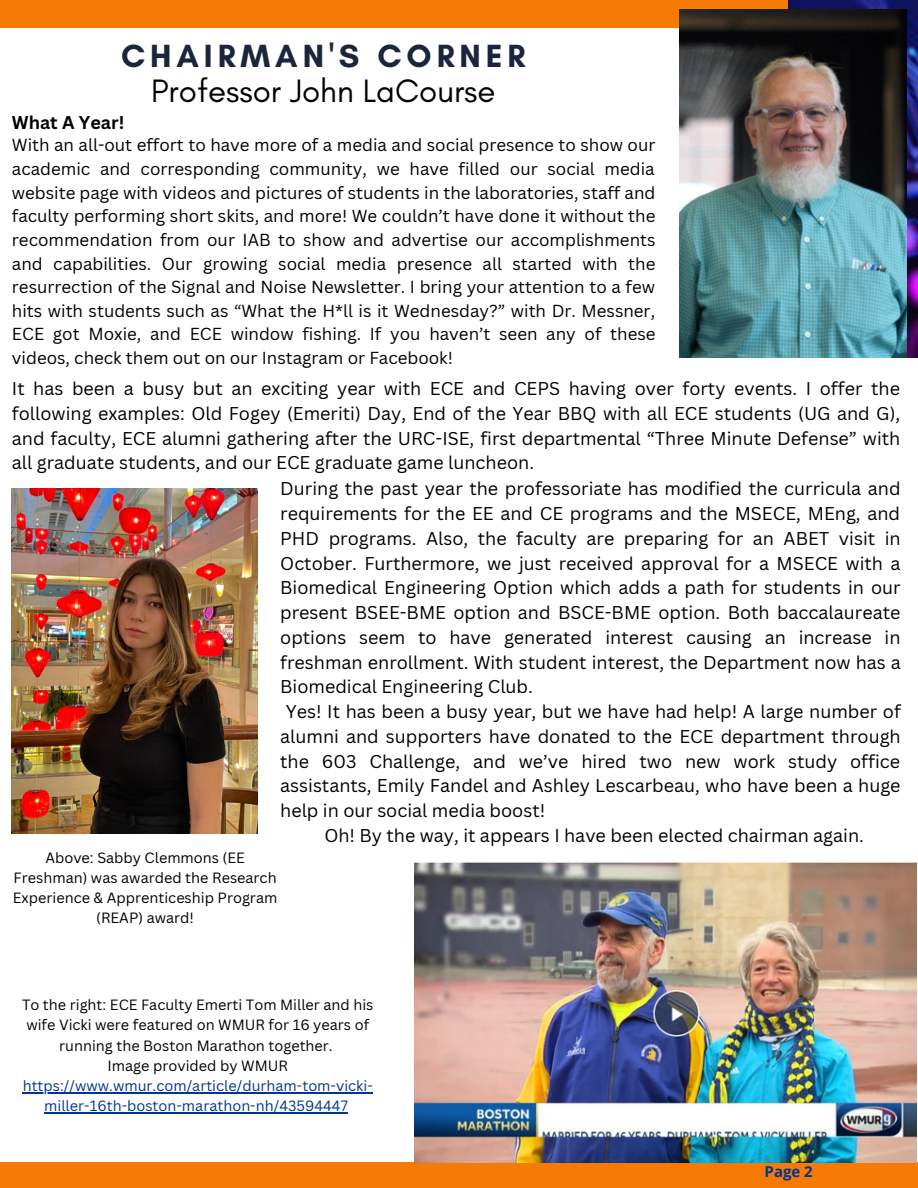
<style>
.page{position:relative;width:918px;height:1188px;background:#fff}
.page>*{position:absolute;margin:0;border:0;box-sizing:border-box;transform-origin:0 0}
.t1{font:33px "Glacial Indifference";color:#000}
.t2{font:700 32.7px "Glacial Indifference";letter-spacing:.15em;color:#1b253c}
.t3{font:18px/24.8px "Canva Sans";color:#000;text-align:justify}
.t4{font:700 18px "Canva Sans";color:#000}
.t5{font:16.95px/23.7px "Canva Sans";color:#000;text-align:justify}
.t6{font:700 15px "Open Sans";color:#003591}
.t7{font:14.55px/20.2px "Canva Sans";color:#000;text-align:center}
.t8{font:14.55px/20.2px "Canva Sans";color:#003591;text-align:center}
</style>
<div class="page">
<div style="left:0;top:0;width:918px;height:28px;background:#f77a05"></div>
<div style="left:0;top:1162px;width:918px;height:26px;background:#f77a05"></div>
<img style="left:789px;top:0;width:129px;height:358px">
<img style="left:679px;top:9px;width:228px;height:349px">
<img style="left:415px;top:862px;width:501px;height:300px">
<img style="left:12px;top:489px;width:245px;height:345px">
<hr style="left:23px;top:1092px;width:350px;height:1px;background:#003591">
<hr style="left:44px;top:1112px;width:304px;height:2px;background:#003591">
<h2 class="t2" style="left:121px;top:36px;width:406px">CHAIRMAN'S CORNER</h2>
<h1 class="t1" style="left:151px;top:71px;width:346px">Professor John LaCourse</h1>
<p class="t4" style="left:12px;top:110px;width:114px">What A Year!</p>
<p class="t5" style="left:12px;top:133px;width:645px">With an all-out effort to have more of a media and social presence to show our academic and corresponding community, we have filled our social media website page with videos and pictures of students in the laboratories, staff and faculty performing short skits, and more! We couldn’t have done it without the recommendation from our IAB to show and advertise our accomplishments and capabilities. Our growing social media presence all started with the resurrection of the Signal and Noise Newsletter. I bring your attention to a few hits with students such as “What the H*ll is it Wednesday?” with Dr. Messner, ECE got Moxie, and ECE window fishing. If you haven’t seen any of these videos, check them out on our Instagram or Facebook!</p>
<p class="t3" style="left:12px;top:376px;width:890px">It has been a busy but an exciting year with ECE and CEPS having over forty events. I offer the following examples: Old Fogey (Emeriti) Day, End of the Year BBQ with all ECE students (UG and G), and faculty, ECE alumni gathering after the URC-ISE, first departmental “Three Minute Defense” with all graduate students, and our ECE graduate game luncheon.</p>
<p class="t3" style="left:280px;top:476px;width:622px">During the past year the professoriate has modified the curricula and</p>
<p class="t3" style="left:280px;top:501px;width:621px">requirements for the EE and CE programs and the MSECE, MEng, and</p>
<p class="t3" style="left:280px;top:525px;width:622px">PHD programs. Also, the faculty are preparing for an ABET visit in</p>
<p class="t3" style="left:280px;top:550px;width:622px">October. Furthermore, we just received approval for a MSECE with a</p>
<p class="t3" style="left:280px;top:575px;width:622px">Biomedical Engineering Option which adds a path for students in our</p>
<p class="t3" style="left:280px;top:600px;width:622px">present BSEE-BME option and BSCE-BME option. Both baccalaureate</p>
<p class="t3" style="left:280px;top:624px;width:622px">options seem to have generated interest causing an increase in</p>
<p class="t3" style="left:280px;top:649px;width:622px">freshman enrollment. With student interest, the Department now has a</p>
<p class="t3" style="left:280px;top:674px;width:254px">Biomedical Engineering Club.</p>
<p class="t3" style="left:286px;top:699px;width:617px">Yes! It has been a busy year, but we have had help! A large number of</p>
<p class="t3" style="left:280px;top:723px;width:622px">alumni and supporters have donated to the ECE department through</p>
<p class="t3" style="left:280px;top:748px;width:621px">the 603 Challenge, and we’ve hired two new work study office</p>
<p class="t3" style="left:280px;top:773px;width:622px">assistants, Emily Fandel and Ashley Lescarbeau, who have been a huge</p>
<p class="t3" style="left:280px;top:798px;width:267px">help in our social media boost!</p>
<p class="t3" style="left:324px;top:822px;width:541px">Oh! By the way, it appears I have been elected chairman again.</p>
<p class="t7" style="left:13px;top:848px;width:266px">Above: Sabby Clemmons (EE<br>Freshman) was awarded the Research<br>Experience &amp; Apprenticeship Program (REAP) award!</p>
<p class="t7" style="left:22px;top:994px;width:353px">To the right: ECE Faculty Emerti Tom Miller and his wife Vicki were featured on WMUR for 16 years of running the Boston Marathon together.<br>Image provided by WMUR</p>
<p class="t8" style="left:23px;top:1075px;width:352px">https://www.wmur.com/article/durham-tom-vicki&shy;miller-16th-boston-marathon-nh/43594447</p>
<p class="t6" style="left:765px;top:1161px;width:50px">Page 2</p>
</div>
